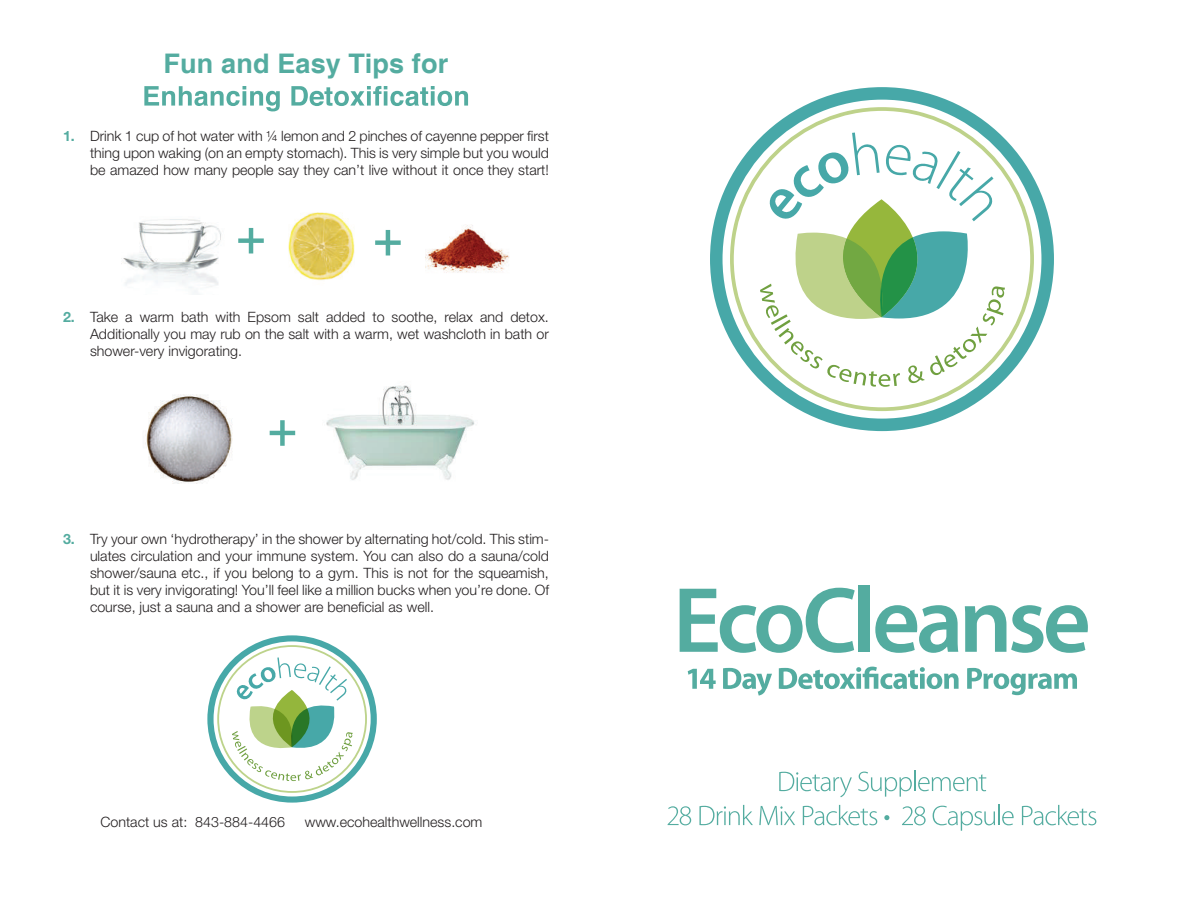
<style>
.page{position:relative;width:1188px;height:918px;background:#fff}
.page>*{position:absolute;margin:0;border:0;box-sizing:border-box;transform-origin:0 0}
.t1{font:54px "Arial";color:#54aca0}
.t2{font:700 27px "Helvetica";letter-spacing:.005em;color:#54aca0}
.t3{font:300 14.25px/17.1px "Helvetica Neue LT Std";color:#231f20;text-align:justify}
.s1{font-weight:700;color:#54aca0}
</style>
<div class="page">
<svg style="left:144px;top:86px;width:324px;height:25px"></svg>
<img style="left:326px;top:385px;width:149px;height:95px">
<img style="left:145px;top:395px;width:88px;height:89px">
<img style="left:425px;top:224px;width:85px;height:49px">
<img style="left:121px;top:219px;width:100px;height:75px">
<img style="left:288px;top:212px;width:67px;height:68px">
<svg style="left:710px;top:87px;width:344px;height:344px"></svg>
<svg style="left:760px;top:133px;width:245px;height:254px"></svg>
<svg style="left:680px;top:588px;width:175px;height:65px"></svg>
<div style="left:858px;top:585px;width:12px;height:67px;background:#54aca0"></div>
<svg style="left:875px;top:605px;width:83px;height:48px"></svg>
<svg style="left:965px;top:605px;width:123px;height:48px"></svg>
<svg style="left:688px;top:669px;width:28px;height:20px"></svg>
<svg style="left:723px;top:668px;width:49px;height:28px"></svg>
<svg style="left:779px;top:667px;width:180px;height:22px"></svg>
<svg style="left:967px;top:668px;width:110px;height:27px"></svg>
<svg style="left:779px;top:772px;width:73px;height:25px"></svg>
<svg style="left:858px;top:772px;width:54px;height:25px"></svg>
<hr style="left:914px;top:771px;width:2px;height:20px;background:#54aca0">
<svg style="left:918px;top:774px;width:68px;height:17px"></svg>
<svg style="left:668px;top:806px;width:23px;height:19px"></svg>
<svg style="left:699px;top:805px;width:54px;height:20px"></svg>
<svg style="left:759px;top:806px;width:36px;height:19px"></svg>
<svg style="left:803px;top:805px;width:74px;height:20px"></svg>
<svg style="left:884px;top:815px;width:5px;height:5px"></svg>
<svg style="left:902px;top:806px;width:24px;height:19px"></svg>
<svg style="left:933px;top:806px;width:62px;height:25px"></svg>
<hr style="left:998px;top:805px;width:2px;height:20px;background:#54aca0">
<svg style="left:1002px;top:811px;width:12px;height:14px"></svg>
<svg style="left:1022px;top:805px;width:74px;height:20px"></svg>
<svg style="left:207px;top:635px;width:170px;height:168px"></svg>
<h2 class="t2" style="left:164px;top:47px;width:286px">Fun and Easy Tips for</h2>
<p class="t3" style="left:90px;top:127px;width:461px;text-indent:-27px"><span class="s1">1.</span> Drink 1 cup of hot water with ¼ lemon and 2 pinches of cayenne pepper first thing upon waking (on an empty stomach). This is very simple but you would be amazed how many people say they can’t live without it once they start!</p>
<h1 class="t1" style="left:235px;top:205px;width:33px">+</h1>
<h1 class="t1" style="left:372px;top:207px;width:33px">+</h1>
<p class="t3" style="left:90px;top:308px;width:460px;text-indent:-27px"><span class="s1">2.</span> Take a warm bath with Epsom salt added to soothe, relax and detox.<br>Additionally you may rub on the salt with a warm, wet washcloth in bath or shower-very invigorating.</p>
<h1 class="t1" style="left:267px;top:398px;width:33px">+</h1>
<p class="t3" style="left:90px;top:530px;width:461px;text-indent:-27px"><span class="s1">3.</span> Try your own ‘hydrotherapy’ in the shower by alternating hot/cold. This stim&shy;ulates circulation and your immune system. You can also do a sauna/cold shower/sauna etc., if you belong to a gym. This is not for the squeamish, but it is very invigorating! You’ll feel like a million bucks when you’re done. Of course, just a sauna and a shower are beneficial as well.</p>
<p class="t3" style="left:100px;top:813px;width:186px">Contact us at: 843-884-4466</p>
<p class="t3" style="left:305px;top:813px;width:179px">www.ecohealthwellness.com</p>
</div>
